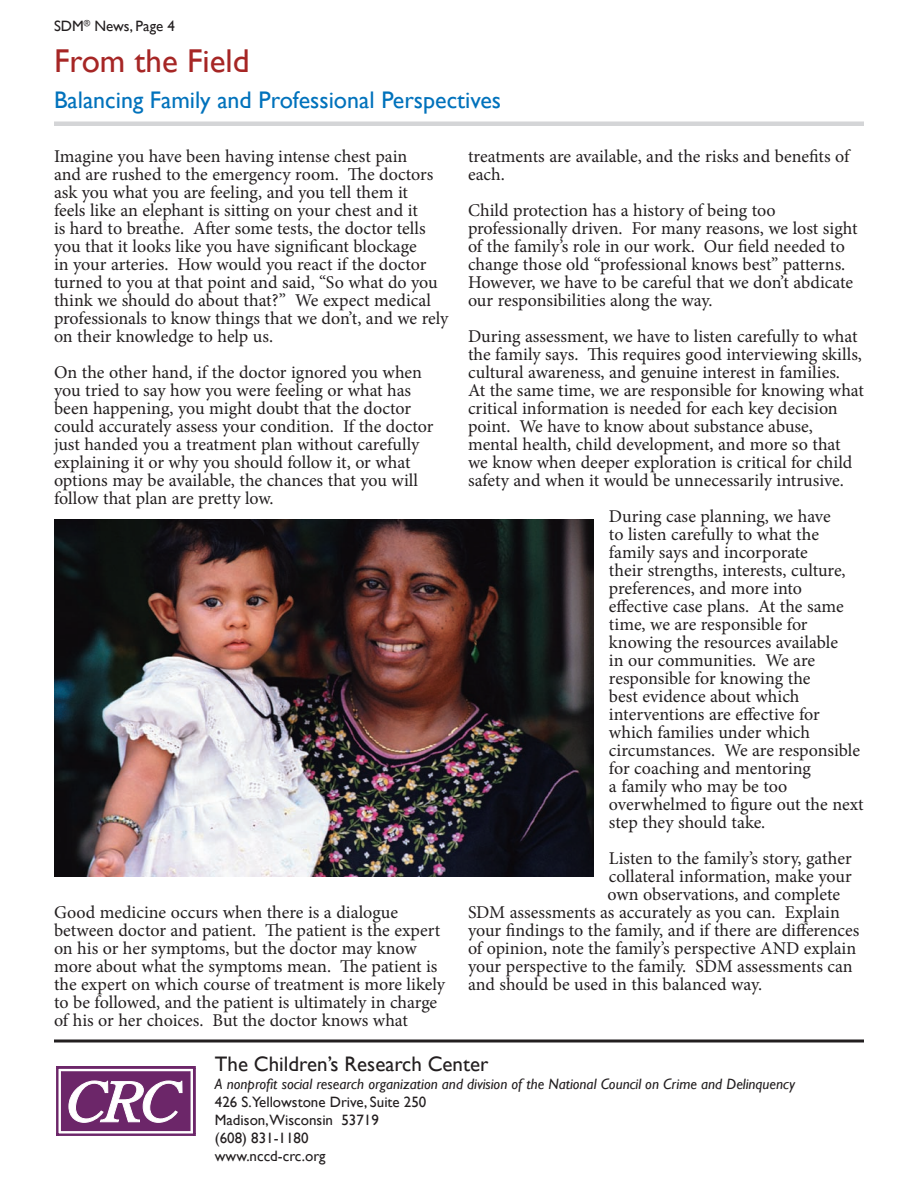
<style>
.page{position:relative;width:918px;height:1188px;background:#fff}
.page>*{position:absolute;margin:0;border:0;box-sizing:border-box;transform-origin:0 0}
.t1{font:33px "Gill Sans";color:#a62625}
.t2{font:24px "Gill Sans";color:#0072bc}
.t3{font:21px "Gill Sans";color:#231f20}
.t4{font:18px/18px "Minion Pro";letter-spacing:-.005em;color:#231f20}
.t5{font:15px/18px "Gill Sans";color:#231f20}
.t6{font:italic 15px "Gill Sans";color:#231f20}
</style>
<div class="page">
<hr style="left:54px;top:122px;width:810px;height:4px;background:#d4d5d7">
<hr style="left:54px;top:1040px;width:810px;height:2px;background:#231f20">
<img style="left:54px;top:520px;width:540px;height:356px">
<svg style="left:56px;top:1066px;width:139px;height:70px"></svg>
<p class="t5" style="left:54px;top:18px;width:122px">SDM<sup>®</sup> News, Page 4</p>
<h1 class="t1" style="left:54px;top:42px;width:197px">From the Field</h1>
<h2 class="t2" style="left:54px;top:86px;width:449px">Balancing Family and Professional Perspectives</h2>
<p class="t4" style="left:54px;top:147px;width:396px">Imagine you have been having intense chest pain<br>and are rushed to the emergency room. The doctors ask you what you are feeling, and you tell them it<br>feels like an elephant is sitting on your chest and it<br>is hard to breathe. After some tests, the doctor tells you that it looks like you have significant blockage<br>in your arteries. How would you react if the doctor turned to you at that point and said, “So what do you think we should do about that?” We expect medical professionals to know things that we don’t, and we rely on their knowledge to help us.</p>
<p class="t4" style="left:54px;top:363px;width:381px">On the other hand, if the doctor ignored you when you tried to say how you were feeling or what has been happening, you might doubt that the doctor could accurately assess your condition. If the doctor just handed you a treatment plan without carefully explaining it or why you should follow it, or what options may be available, the chances that you will follow that plan are pretty low.</p>
<p class="t4" style="left:54px;top:903px;width:393px">Good medicine occurs when there is a dialogue between doctor and patient. The patient is the expert on his or her symptoms, but the doctor may know more about what the symptoms mean. The patient is the expert on which course of treatment is more likely to be followed, and the patient is ultimately in charge of his or her choices. But the doctor knows what</p>
<p class="t4" style="left:468px;top:147px;width:383px">treatments are available, and the risks and benefits of each.</p>
<p class="t4" style="left:468px;top:201px;width:391px">Child protection has a history of being too professionally driven. For many reasons, we lost sight of the family’s role in our work. Our field needed to change those old “professional knows best” patterns.<br>However, we have to be careful that we don’t abdicate our responsibilities along the way.</p>
<p class="t4" style="left:468px;top:327px;width:397px">During assessment, we have to listen carefully to what the family says. This requires good interviewing skills, cultural awareness, and genuine interest in families.<br>At the same time, we are responsible for knowing what critical information is needed for each key decision point. We have to know about substance abuse, mental health, child development, and more so that we know when deeper exploration is critical for child safety and when it would be unnecessarily intrusive.</p>
<p class="t4" style="left:609px;top:507px;width:256px">During case planning, we have<br>to listen carefully to what the family says and incorporate<br>their strengths, interests, culture, preferences, and more into effective case plans. At the same time, we are responsible for knowing the resources available<br>in our communities. We are responsible for knowing the<br>best evidence about which interventions are effective for which families under which circumstances. We are responsible for coaching and mentoring<br>a family who may be too overwhelmed to figure out the next step they should take.</p>
<p class="t4" style="left:609px;top:849px;width:244px">Listen to the family’s story, gather</p>
<p class="t4" style="left:609px;top:867px;width:244px">collateral information, make your</p>
<p class="t4" style="left:608px;top:885px;width:234px">own observations, and complete</p>
<p class="t4" style="left:468px;top:903px;width:373px">SDM assessments as accurately as you can. Explain</p>
<p class="t4" style="left:468px;top:921px;width:393px">your findings to the family, and if there are differences</p>
<p class="t4" style="left:468px;top:939px;width:390px">of opinion, note the family’s perspective AND explain</p>
<p class="t4" style="left:468px;top:957px;width:386px">your perspective to the family. SDM assessments can</p>
<p class="t4" style="left:468px;top:975px;width:296px">and should be used in this balanced way.</p>
<p class="t3" style="left:215px;top:1052px;width:275px">The Children’s Research Center</p>
<p class="t6" style="left:215px;top:1075px;width:582px">A nonprofit social research organization and division of the National Council on Crime and Delinquency</p>
<p class="t5" style="left:215px;top:1093px;width:213px">426 S.Yellowstone Drive, Suite 250<br>Madison,Wisconsin 53719<br>(608) 831-1180<br>www.nccd-crc.org</p>
</div>
